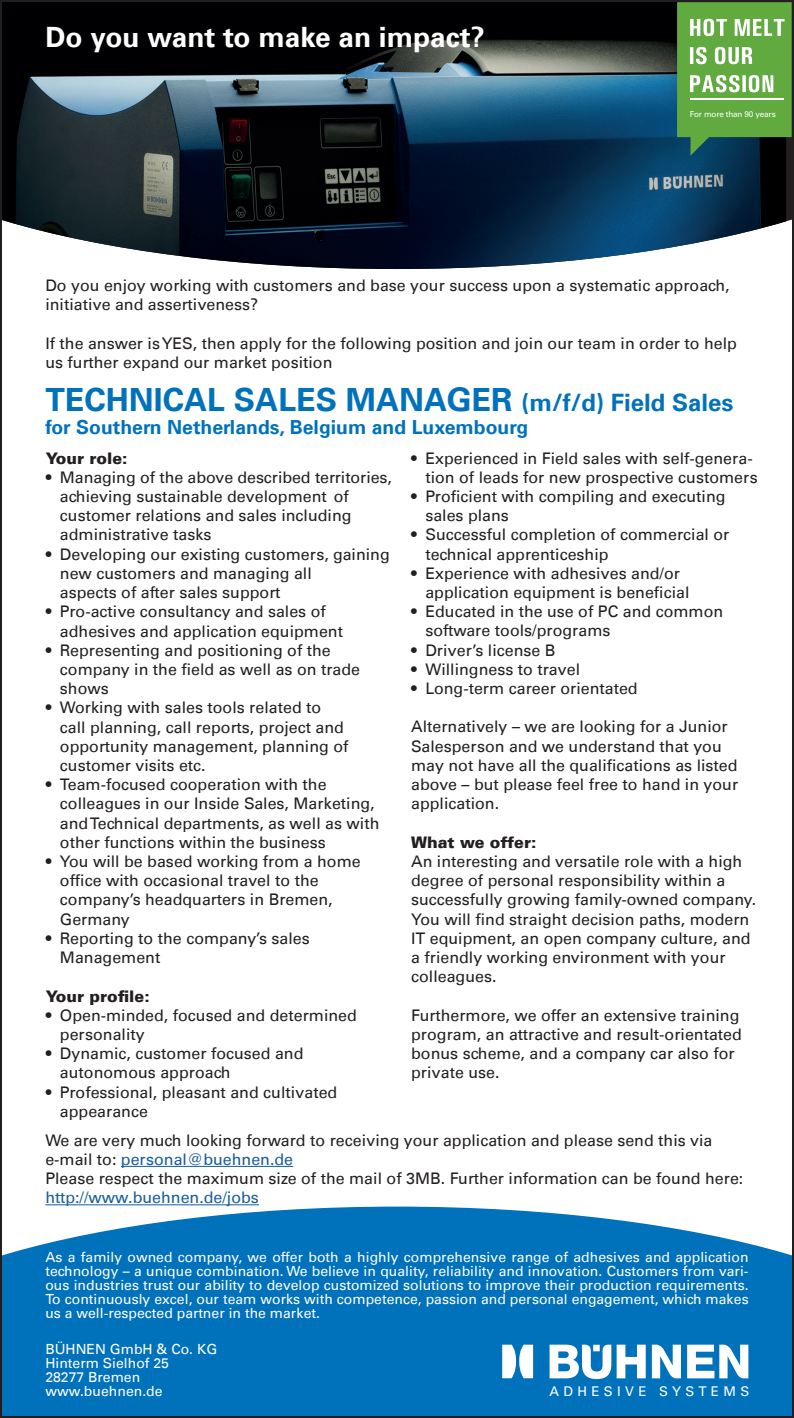
<style>
.page{position:relative;width:794px;height:1418px;background:#fff}
.page>*{position:absolute;margin:0;border:0;box-sizing:border-box;transform-origin:0 0}
.t1{font:700 32px "Univers";color:#0072bc}
.t2{font:700 28px "Univers";color:#fff}
.t3{font:700 19.4px "Univers";color:#0072bc}
.t4{font:16px/19.2px "Univers";color:#231f20}
.t5{font:900 16px "Univers";color:#231f20}
.t6{font:16px "Univers";color:#175d9e}
.t7{font:14px/14px "Univers";color:#fff;text-align:justify}
.t8{font:13.4px "Univers";letter-spacing:.325em;color:#fff}
.t9{font:8.2px "Univers";letter-spacing:-.02em;color:#fff}
.s1{font-size:24px}
.s2{color:#231f20}
.s3{color:#175d9e}
</style>
<div class="page">
<img style="left:3px;top:3px;width:783px;height:266px">
<svg style="left:3px;top:1206px;width:788px;height:208px;background:#147dc1"></svg>
<hr style="left:121px;top:1165px;width:172px;height:1px;background:#175d9e">
<hr style="left:45px;top:1204px;width:214px;height:1px;background:#175d9e">
<svg style="left:677px;top:2px;width:114px;height:154px;background:#69a657"></svg>
<svg style="left:502px;top:1344px;width:31px;height:34px"></svg>
<svg style="left:652px;top:1344px;width:29px;height:34px"></svg>
<svg style="left:687px;top:1344px;width:61px;height:34px"></svg>
<svg style="left:549px;top:1344px;width:97px;height:34px"></svg>
<p class="t2" style="left:45px;top:21px;width:441px">Do you want to make an impact?</p>
<p class="t9" style="left:690px;top:109px;width:87px">For more than 90 years</p>
<p class="t4" style="left:45px;top:276px;width:686px">Do you enjoy working with customers and base your success upon a systematic approach, initiative and assertiveness?</p>
<p class="t4" style="left:45px;top:333px;width:693px">If the answer is YES, then apply for the following position and join our team in order to help us further expand our market position</p>
<p class="t1" style="left:45px;top:381px;width:689px">TECHNICAL SALES MANAGER <span class="s1">(m/f/d) Field Sales</span></p>
<p class="t3" style="left:45px;top:416px;width:484px">for Southern Netherlands, Belgium and Luxembourg</p>
<p class="t5" style="left:46px;top:448px;width:83px">Your role:</p>
<p class="t4" style="left:60px;top:467px;width:333px;text-indent:-14px">• Managing of the above described territories, achieving sustainable development of customer relations and sales including administrative tasks</p>
<p class="t4" style="left:60px;top:544px;width:331px;text-indent:-14px">• Developing our existing customers, gaining new customers and managing all<br>aspects of after sales support</p>
<p class="t4" style="left:46px;top:602px;width:281px">• Pro-active consultancy and sales of</p>
<p class="t4" style="left:60px;top:621px;width:285px">adhesives and application equipment</p>
<p class="t4" style="left:46px;top:640px;width:286px">• Representing and positioning of the</p>
<p class="t4" style="left:60px;top:659px;width:302px">company in the field as well as on trade shows</p>
<p class="t4" style="left:46px;top:698px;width:277px">• Working with sales tools related to</p>
<p class="t4" style="left:60px;top:717px;width:290px">call planning, call reports, project and opportunity management, planning of</p>
<p class="t4" style="left:60px;top:755px;width:147px">customer visits etc.</p>
<p class="t4" style="left:60px;top:775px;width:321px;text-indent:-14px">• Team-focused cooperation with the colleagues in our Inside Sales, Marketing, and Technical departments, as well as with other functions within the business</p>
<p class="t4" style="left:60px;top:851px;width:302px;text-indent:-14px">• You will be based working from a home office with occasional travel to the company’s headquarters in Bremen,</p>
<p class="t4" style="left:60px;top:909px;width:71px">Germany</p>
<p class="t4" style="left:46px;top:928px;width:266px">• Reporting to the company’s sales</p>
<p class="t4" style="left:60px;top:947px;width:102px">Management</p>
<p class="t5" style="left:46px;top:985px;width:105px">Your profile:</p>
<p class="t4" style="left:60px;top:1005px;width:298px;text-indent:-14px">• Open-minded, focused and determined personality</p>
<p class="t4" style="left:46px;top:1043px;width:259px">• Dynamic, customer focused and</p>
<p class="t4" style="left:60px;top:1063px;width:172px">autonomous approach</p>
<p class="t4" style="left:46px;top:1082px;width:293px">• Professional, pleasant and cultivated</p>
<p class="t4" style="left:60px;top:1101px;width:90px">appearance</p>
<p class="t4" style="left:425px;top:448px;width:334px;text-indent:-14px">• Experienced in Field sales with self-genera&shy;tion of leads for new prospective customers</p>
<p class="t4" style="left:425px;top:487px;width:302px;text-indent:-14px">• Proficient with compiling and executing sales plans</p>
<p class="t4" style="left:425px;top:525px;width:306px;text-indent:-14px">• Successful completion of commercial or technical apprenticeship</p>
<p class="t4" style="left:411px;top:563px;width:270px">• Experience with adhesives and/or</p>
<p class="t4" style="left:425px;top:583px;width:266px">application equipment is beneficial</p>
<p class="t4" style="left:425px;top:602px;width:299px;text-indent:-14px">• Educated in the use of PC and common software tools/programs</p>
<p class="t4" style="left:411px;top:640px;width:146px">• Driver’s license B</p>
<p class="t4" style="left:411px;top:659px;width:170px">• Willingness to travel</p>
<p class="t4" style="left:411px;top:679px;width:228px">• Long-term career orientated</p>
<p class="t4" style="left:411px;top:717px;width:328px">Alternatively – we are looking for a Junior Salesperson and we understand that you may not have all the qualifications as listed above – but please feel free to hand in your application.</p>
<p class="t5" style="left:411px;top:832px;width:127px">What we offer:</p>
<p class="t4" style="left:411px;top:851px;width:347px">An interesting and versatile role with a high degree of personal responsibility within a successfully growing family-owned company.<br>You will find straight decision paths, modern IT equipment, an open company culture, and a friendly working environment with your colleagues.</p>
<p class="t4" style="left:411px;top:1005px;width:332px">Furthermore, we offer an extensive training program, an attractive and result-orientated bonus scheme, and a company car also for private use.</p>
<p class="t4" style="left:45px;top:1130px;width:668px">We are very much looking forward to receiving your application and please send this via</p>
<p class="t6" style="left:45px;top:1149px;width:249px"><span class="s2">e-mail to:</span> personal@buehnen.de</p>
<p class="t4" style="left:45px;top:1168px;width:699px">Please respect the maximum size of the mail of 3MB. Further information can be found here: <span class="s3">http://www.buehnen.de/jobs</span></p>
<p class="t7" style="left:45px;top:1249px;width:705px">As a family owned company, we offer both a highly comprehensive range of adhesives and application technology – a unique combination. We believe in quality, reliability and innovation. Customers from vari&shy;ous industries trust our ability to develop customized solutions to improve their production requirements.<br>To continuously excel, our team works with competence, passion and personal engagement, which makes us a well-respected partner in the market.</p>
<p class="t7" style="left:45px;top:1341px;width:173px">BÜHNEN GmbH &amp; Co. KG</p>
<p class="t7" style="left:45px;top:1355px;width:125px">Hinterm Sielhof 25</p>
<p class="t7" style="left:45px;top:1369px;width:96px">28277 Bremen</p>
<p class="t7" style="left:45px;top:1383px;width:119px">www.buehnen.de</p>
<p class="t8" style="left:549px;top:1383px;width:201px">ADHESIVE SYSTEMS</p>
</div>
